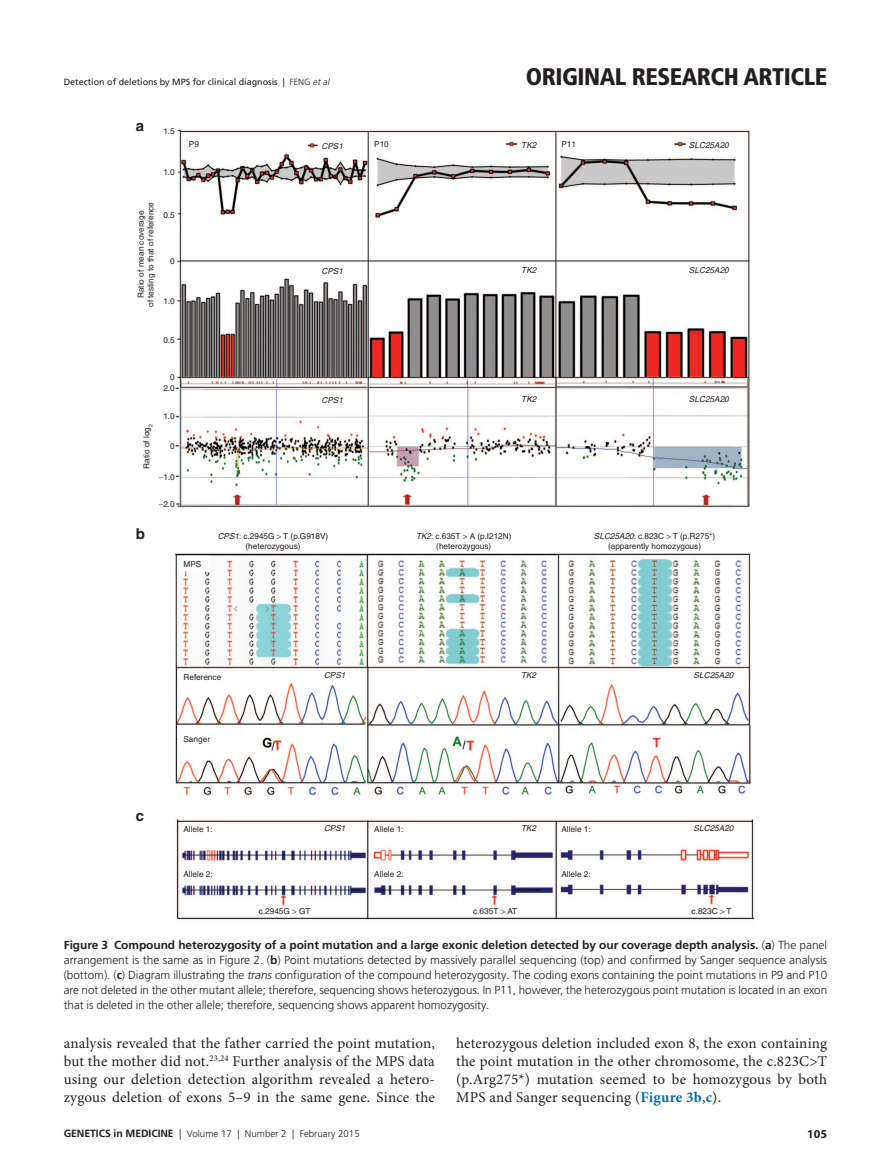
<style>
.page{position:relative;width:891px;height:1175px;background:#fff}
.page>*{position:absolute;margin:0;border:0;box-sizing:border-box;transform-origin:0 0}
.t1{font:900 condensed 24px "Frutiger LT Pro";letter-spacing:-.02em;color:#231f20}
.t2{font:15px/18px "Minion Pro";letter-spacing:.015em;color:#231f20;text-align:justify}
.t3{font:700 15px "Helvetica";color:#231f20}
.t4{font:700 12px "Myriad Pro";color:#231f20}
.t5{font:300 11.7px/15px "Frutiger LT Pro";letter-spacing:-.005em;color:#231f20;text-align:justify}
.t6{font:300 9.75px "Frutiger LT Pro";color:#231f20}
.t7{font:9px "Frutiger LT Pro";color:#231f20}
.t8{font:8.25px/9.9px "Helvetica";color:#231f20;text-align:center}
.t9{font:italic 8.25px "Helvetica";color:#231f20}
.s1{font-weight:300}
.s2{font-weight:300;font-style:italic}
.s3{font-style:italic}
.s4{font-weight:700}
.s5{font-weight:700;color:#006cb3}
.s6{font-weight:700;font-size:10.5px}
.s7{font-size:10.5px}
</style>
<div class="page">
<img style="left:174px;top:129px;width:581px;height:791px">
<svg style="left:277px;top:534px;width:4px;height:5px"></svg>
<svg style="left:463px;top:534px;width:4px;height:5px"></svg>
<svg style="left:667px;top:534px;width:4px;height:5px"></svg>
<svg style="left:292px;top:909px;width:5px;height:5px"></svg>
<svg style="left:501px;top:909px;width:4px;height:5px"></svg>
<svg style="left:720px;top:909px;width:4px;height:5px"></svg>
<p class="t7" style="left:64px;top:76px;width:268px">Detection of deletions by MPS for clinical diagnosis | <span class="s1">FENG</span> <span class="s2">et al</span></p>
<h1 class="t1" style="left:526px;top:62px;width:303px">ORIGINAL RESEARCH ARTICLE</h1>
<p class="t3" style="left:136px;top:117px;width:10px">a</p>
<p class="t8" style="left:163px;top:126px;width:13px">1.5</p>
<p class="t8" style="left:163px;top:167px;width:13px">1.0</p>
<p class="t8" style="left:136px;top:307px;width:106px;rotate:-90deg">Ratio of mean coverage<br>of testing to that of reference</p>
<p class="t8" style="left:163px;top:210px;width:13px">0.5</p>
<p class="t8" style="left:170px;top:256px;width:6px">0</p>
<p class="t8" style="left:163px;top:296px;width:13px">1.0</p>
<p class="t8" style="left:163px;top:335px;width:13px">0.5</p>
<p class="t8" style="left:189px;top:139px;width:12px">P9</p>
<p class="t9" style="left:322px;top:141px;width:23px">CPS1</p>
<p class="t8" style="left:374px;top:139px;width:16px">P10</p>
<p class="t9" style="left:521px;top:140px;width:17px">TK2</p>
<p class="t8" style="left:561px;top:139px;width:16px">P11</p>
<p class="t9" style="left:689px;top:140px;width:41px">SLC25A20</p>
<p class="t9" style="left:322px;top:266px;width:23px">CPS1</p>
<p class="t9" style="left:521px;top:265px;width:17px">TK2</p>
<p class="t9" style="left:689px;top:265px;width:41px">SLC25A20</p>
<p class="t8" style="left:142px;top:469px;width:46px;rotate:-90deg">Ratio of log<sub>2</sub></p>
<p class="t8" style="left:163px;top:372px;width:13px;line-height:11.1px;text-align:right">0<br>2.0</p>
<p class="t8" style="left:163px;top:411px;width:13px">1.0</p>
<p class="t8" style="left:170px;top:441px;width:6px">0</p>
<p class="t3" style="left:136px;top:524px;width:11px">b</p>
<p class="t8" style="left:159px;top:471px;width:17px">−1.0</p>
<p class="t8" style="left:159px;top:499px;width:17px">−2.0</p>
<p class="t8" style="left:183px;top:559px;width:19px">MPS</p>
<p class="t9" style="left:322px;top:395px;width:23px">CPS1</p>
<p class="t9" style="left:521px;top:394px;width:17px">TK2</p>
<p class="t9" style="left:689px;top:394px;width:41px">SLC25A20</p>
<p class="t8" style="left:218px;top:531px;width:112px"><span class="s3">CPS1</span>: c.2945G T (p.G918V) (heterozygous)</p>
<p class="t8" style="left:416px;top:531px;width:97px"><span class="s3">TK2</span>: c.635T A (p.I212N) (heterozygous)</p>
<p class="t8" style="left:594px;top:531px;width:123px"><span class="s3">SLC25A20</span>: c.823C T (p.R275*) (apparently homozygous)</p>
<p class="t3" style="left:136px;top:806px;width:10px">c</p>
<p class="t8" style="left:183px;top:671px;width:39px">Reference</p>
<p class="t8" style="left:183px;top:734px;width:28px">Sanger</p>
<p class="t9" style="left:324px;top:670px;width:23px">CPS1</p>
<p class="t9" style="left:521px;top:670px;width:17px">TK2</p>
<p class="t9" style="left:694px;top:670px;width:41px">SLC25A20</p>
<p class="t9" style="left:324px;top:823px;width:23px">CPS1</p>
<p class="t8" style="left:374px;top:824px;width:31px">Allele 1:</p>
<p class="t9" style="left:521px;top:823px;width:17px">TK2</p>
<p class="t8" style="left:561px;top:824px;width:31px">Allele 1:</p>
<p class="t9" style="left:694px;top:823px;width:41px">SLC25A20</p>
<p class="t8" style="left:183px;top:824px;width:31px">Allele 1:</p>
<p class="t8" style="left:183px;top:869px;width:31px">Allele 2:</p>
<p class="t8" style="left:374px;top:869px;width:31px">Allele 2:</p>
<p class="t8" style="left:561px;top:869px;width:31px">Allele 2:</p>
<p class="t8" style="left:259px;top:906px;width:53px">c.2945G GT</p>
<p class="t8" style="left:473px;top:906px;width:45px">c.635T AT</p>
<p class="t8" style="left:692px;top:906px;width:41px">c.823C T</p>
<p class="t5" style="left:64px;top:937px;width:765px"><span class="s4">Figure 3 Compound heterozygosity of a point mutation and a large exonic deletion detected by our coverage depth analysis.</span> (<span class="s4">a</span>) The panel arrangement is the same as in Figure 2. (<span class="s4">b</span>) Point mutations detected by massively parallel sequencing (top) and confirmed by Sanger sequence analysis (bottom). (<span class="s4">c</span>) Diagram illustrating the <span class="s3">trans</span> configuration of the compound heterozygosity. The coding exons containing the point mutations in P9 and P10 are not deleted in the other mutant allele; therefore, sequencing shows heterozygous. In P11, however, the heterozygous point mutation is located in an exon that is deleted in the other allele; therefore, sequencing shows apparent homozygosity.</p>
<p class="t2" style="left:64px;top:1034px;width:373px">analysis revealed that the father carried the point mutation, but the mother did not.<sup>23,24</sup> Further analysis of the MPS data using our deletion detection algorithm revealed a hetero&shy;zygous deletion of exons 5–9 in the same gene. Since the</p>
<p class="t2" style="left:456px;top:1034px;width:373px">heterozygous deletion included exon 8, the exon containing the point mutation in the other chromosome, the c.823C&gt;T (p.Arg275*) mutation seemed to be homozygous by both MPS and Sanger sequencing (<span class="s5">Figure 3b</span>,<span class="s5">c</span>).</p>
<p class="t6" style="left:64px;top:1128px;width:298px"><span class="s6">Genetics in medicine</span> <span class="s7">|</span> Volume 17 | Number 2 | February 2015</p>
<p class="t4" style="left:807px;top:1126px;width:21px">105</p>
</div>
